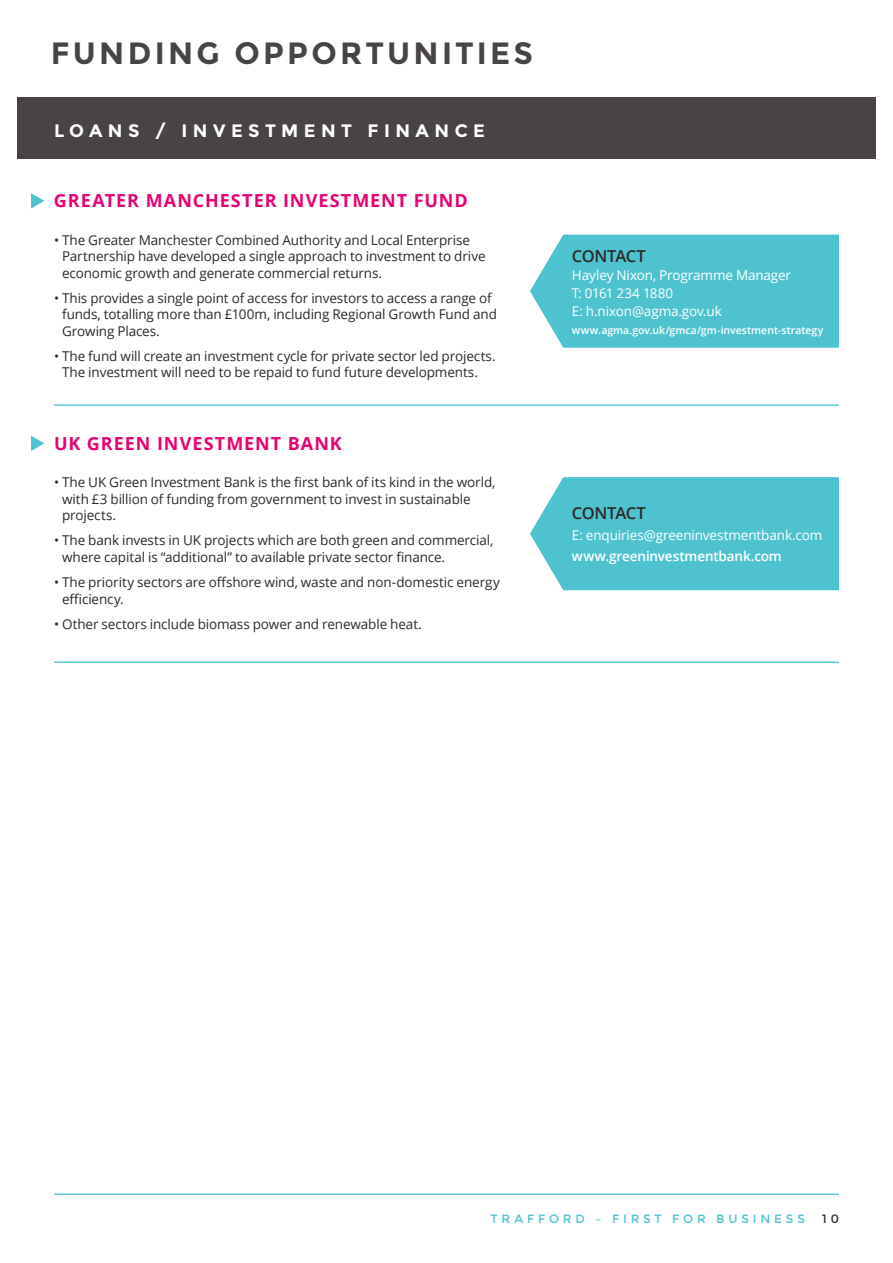
<style>
.page{position:relative;width:893px;height:1263px;background:#fff}
.page>*{position:absolute;margin:0;border:0;box-sizing:border-box;transform-origin:0 0}
.t1{font:700 30.75px "Montserrat";letter-spacing:.11em;color:#494444}
.t2{font:700 18px "Open Sans";letter-spacing:.055em;color:#e60274}
.t3{font:700 18px "Montserrat";letter-spacing:.3em;color:#fff}
.t4{font:600 16.5px "Open Sans";letter-spacing:-.03em;color:#2d2929}
.t5{font:13.5px/16.5px "Open Sans";letter-spacing:-.01em;color:#2d2929}
.t6{font:13.5px/18px "Open Sans";letter-spacing:-.01em;color:#fff}
.t7{font:600 13.5px "Open Sans";letter-spacing:-.01em;color:#fff}
.t8{font:12px "Montserrat";letter-spacing:.315em;color:#4ec3cf}
.t9{font:12px "Montserrat";color:#2d2929}
.t10{font:600 10.5px "Open Sans";color:#fff}
</style>
<div class="page">
<div style="left:17px;top:98px;width:859px;height:61px;background:#494444"></div>
<div style="left:530px;top:477px;width:309px;height:113px;background:#4ec3cf"></div>
<div style="left:530px;top:235px;width:309px;height:113px;background:#4ec3cf"></div>
<hr style="left:54px;top:662px;width:785px;height:1px;background:#4ec3cf">
<hr style="left:54px;top:404px;width:785px;height:2px;background:#4ec3cf">
<svg style="left:31px;top:436px;width:13px;height:15px"></svg>
<svg style="left:31px;top:193px;width:13px;height:16px"></svg>
<hr style="left:54px;top:1193px;width:785px;height:2px;background:#4ec3cf">
<h1 class="t1" style="left:51px;top:35px;width:484px">FUNDING OPPORTUNITIES</h1>
<h2 class="t3" style="left:54px;top:120px;width:70px">LOANS</h2>
<h2 class="t3" style="left:155px;top:120px;width:94px">/ IN VESTMENT</h2>
<h2 class="t3" style="left:368px;top:120px;width:15px">FIN</h2>
<h2 class="t3" style="left:416px;top:120px;width:68px">AN CE</h2>
<h2 class="t2" style="left:54px;top:188px;width:27px">GREATER</h2>
<h2 class="t2" style="left:146px;top:188px;width:33px">MANCHE</h2>
<h2 class="t2" style="left:231px;top:188px;width:24px">STER</h2>
<h2 class="t2" style="left:283px;top:188px;width:72px">INVESTMENT</h2>
<h2 class="t2" style="left:414px;top:188px;width:55px">FUND</h2>
<p class="t5" style="left:62px;top:231px;width:425px;text-indent:-8px">• The Greater Manchester Combined Authority and Local Enterprise<br>Partnership have developed a single approach to investment to drive economic growth and generate commercial returns.</p>
<p class="t5" style="left:62px;top:289px;width:436px;text-indent:-8px">• This provides a single point of access for investors to access a range of funds, totalling more than £100m, including Regional Growth Fund and<br>Growing Places.</p>
<p class="t5" style="left:62px;top:347px;width:435px;text-indent:-8px">• The fund will create an investment cycle for private sector led projects.<br>The investment will need to be repaid to fund future developments.</p>
<h2 class="t2" style="left:54px;top:430px;width:60px">UK GREEN</h2>
<h2 class="t2" style="left:157px;top:430px;width:72px">INVESTMENT</h2>
<h2 class="t2" style="left:288px;top:430px;width:56px">BAN K</h2>
<p class="t5" style="left:62px;top:474px;width:435px;text-indent:-8px">• The UK Green Investment Bank is the first bank of its kind in the world, with £3 billion of funding from government to invest in sustainable projects.</p>
<p class="t5" style="left:62px;top:532px;width:433px;text-indent:-8px">• The bank invests in UK projects which are both green and commercial, where capital is “additional” to available private sector finance.</p>
<p class="t5" style="left:62px;top:573px;width:439px;text-indent:-8px">• The priority sectors are offshore wind, waste and non-domestic energy efficiency.</p>
<p class="t5" style="left:54px;top:615px;width:369px">• Other sectors include biomass power and renewable heat.</p>
<p class="t4" style="left:572px;top:244px;width:76px">Contact</p>
<p class="t6" style="left:572px;top:266px;width:220px">Hayley Nixon, Programme Manager<br>T: 0161 234 1880<br>E: h.nixon@agma.gov.uk</p>
<p class="t10" style="left:572px;top:323px;width:253px">www.agma.gov.uk/gmca/gm-investment-strategy</p>
<p class="t4" style="left:572px;top:502px;width:76px">Contact</p>
<p class="t6" style="left:572px;top:526px;width:252px">E: enquiries@greeninvestmentbank.com</p>
<p class="t7" style="left:572px;top:547px;width:211px">www.greeninvestmentbank.com</p>
<p class="t8" style="left:490px;top:1212px;width:306px">TRAFFORD – FIRST FOR BUSI NESS</p>
<p class="t9" style="left:822px;top:1212px;width:18px">1 0</p>
</div>
